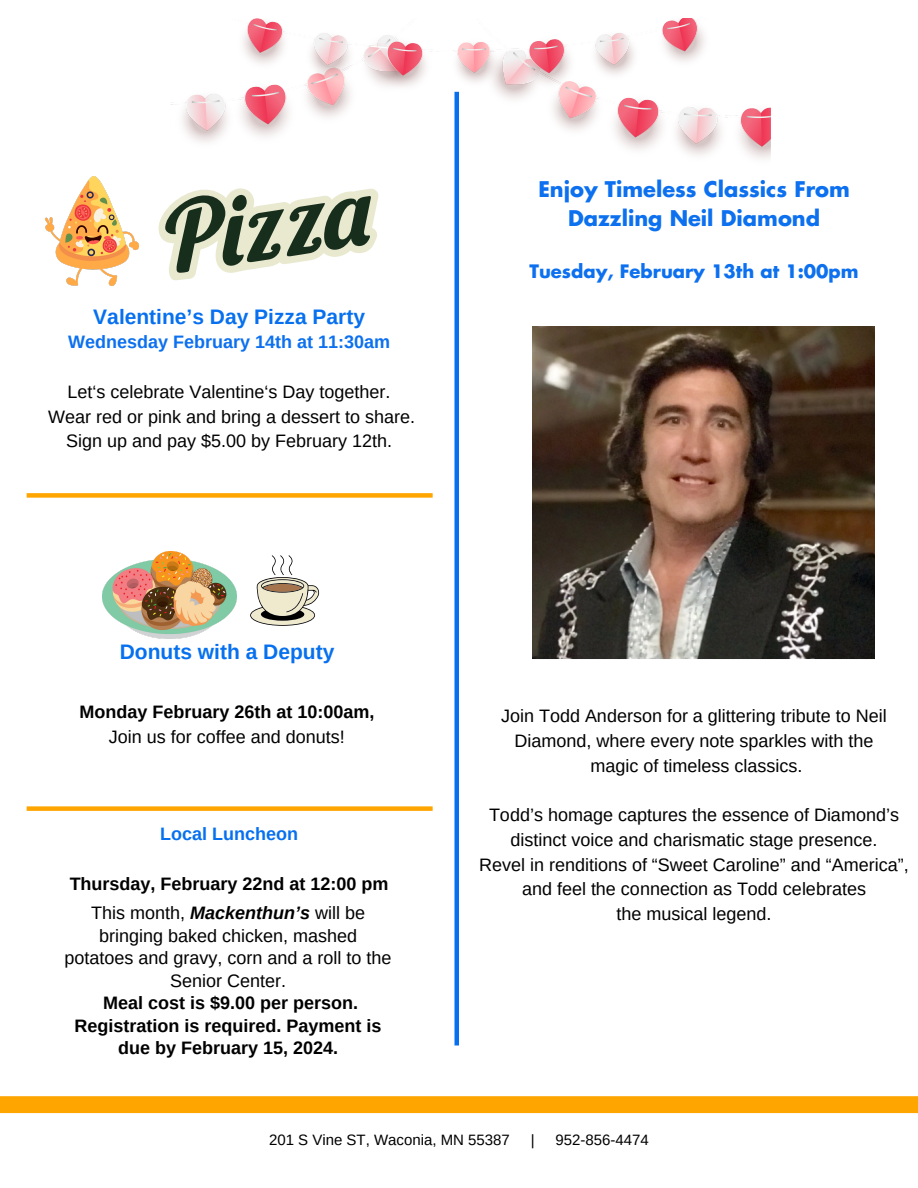
<style>
.page{position:relative;width:918px;height:1188px;background:#fff}
.page>*{position:absolute;margin:0;border:0;box-sizing:border-box;transform-origin:0 0}
.t1{font:700 21px/29.2px "Futura LT Pro";color:#0c70ef;text-align:center}
.t2{font:700 21px "Arimo";color:#0770ef}
.t3{font:18px/24.8px "Arimo";color:#000;text-align:center}
.t4{font:700 18px/25px "Arimo";color:#000;text-align:center}
.t5{font:700 18px "Arimo";color:#0c70ef}
.t6{font:700 18px "Futura LT Pro";color:#0c70ef}
.t7{font:700 18px "Arimo";color:#0770ef}
.t8{font:15px "Arimo";color:#000}
.s1{font-weight:400}
.s2{font-weight:700;font-style:italic}
.s3{font-weight:700}
</style>
<div class="page">
<div style="left:0;top:1096px;width:918px;height:17px;background:#fea500"></div>
<img style="left:171px;top:19px;width:599px;height:140px">
<div style="left:454px;top:92px;width:5px;height:953px;background:#0770ef"></div>
<img style="left:102px;top:551px;width:134px;height:88px">
<svg style="left:250px;top:555px;width:70px;height:71px"></svg>
<img style="left:46px;top:176px;width:92px;height:110px">
<svg style="left:159px;top:188px;width:220px;height:93px"></svg>
<img style="left:533px;top:326px;width:342px;height:333px">
<div style="left:27px;top:493px;width:406px;height:5px;background:#fea500"></div>
<div style="left:27px;top:806px;width:406px;height:5px;background:#fea500"></div>
<p class="t2" style="left:93px;top:305px;width:273px">Valentine’s Day Pizza Party</p>
<p class="t5" style="left:68px;top:332px;width:323px">Wednesday February 14th at 11:30am</p>
<p class="t3" style="left:48px;top:379px;width:368px">Let‘s celebrate Valentine‘s Day together.<br>Wear red or pink and bring a dessert to share.<br>Sign up and pay $5.00 by February 12th.</p>
<p class="t1" style="left:538px;top:175px;width:313px">Enjoy Timeless Classics From<br>Dazzling Neil Diamond</p>
<h1 class="t6" style="left:530px;top:263px;width:331px">Tuesday, February 13th at 1:00pm</h1>
<h1 class="t2" style="left:120px;top:640px;width:216px">Donuts with a Deputy</h1>
<h2 class="t4" style="left:79px;top:700px;width:296px">Monday February 26th at 10:00am,<br><span class="s1">Join us for coffee and donuts!</span></h2>
<h1 class="t7" style="left:160px;top:824px;width:139px">Local Luncheon</h1>
<h3 class="t4" style="left:70px;top:871px;width:320px">Thursday, February 22nd at 12:00 pm</h3>
<p class="t3" style="left:65px;top:902px;width:328px;line-height:22.5px">This month, <span class="s2">Mackenthun’s</span> will be bringing baked chicken, mashed potatoes and gravy, corn and a roll to the<br>Senior Center.<br><span class="s3">Meal cost is $9.00 per person.<br>Registration is required. Payment is due by February 15, 2024.</span></p>
<h3 class="t3" style="left:501px;top:703px;width:387px">Join Todd Anderson for a glittering tribute to Neil<br>Diamond, where every note sparkles with the magic of timeless classics.</h3>
<h2 class="t3" style="left:479px;top:802px;width:431px">Todd’s homage captures the essence of Diamond’s distinct voice and charismatic stage presence.<br>Revel in renditions of “Sweet Caroline” and “America”, and feel the connection as Todd celebrates<br>the musical legend.</h2>
<h3 class="t8" style="left:269px;top:1132px;width:242px">201 S Vine ST, Waconia, MN 55387</h3>
<h3 class="t8" style="left:531px;top:1132px;width:5px">|</h3>
<h3 class="t8" style="left:556px;top:1132px;width:95px">952-856-4474</h3>
</div>
